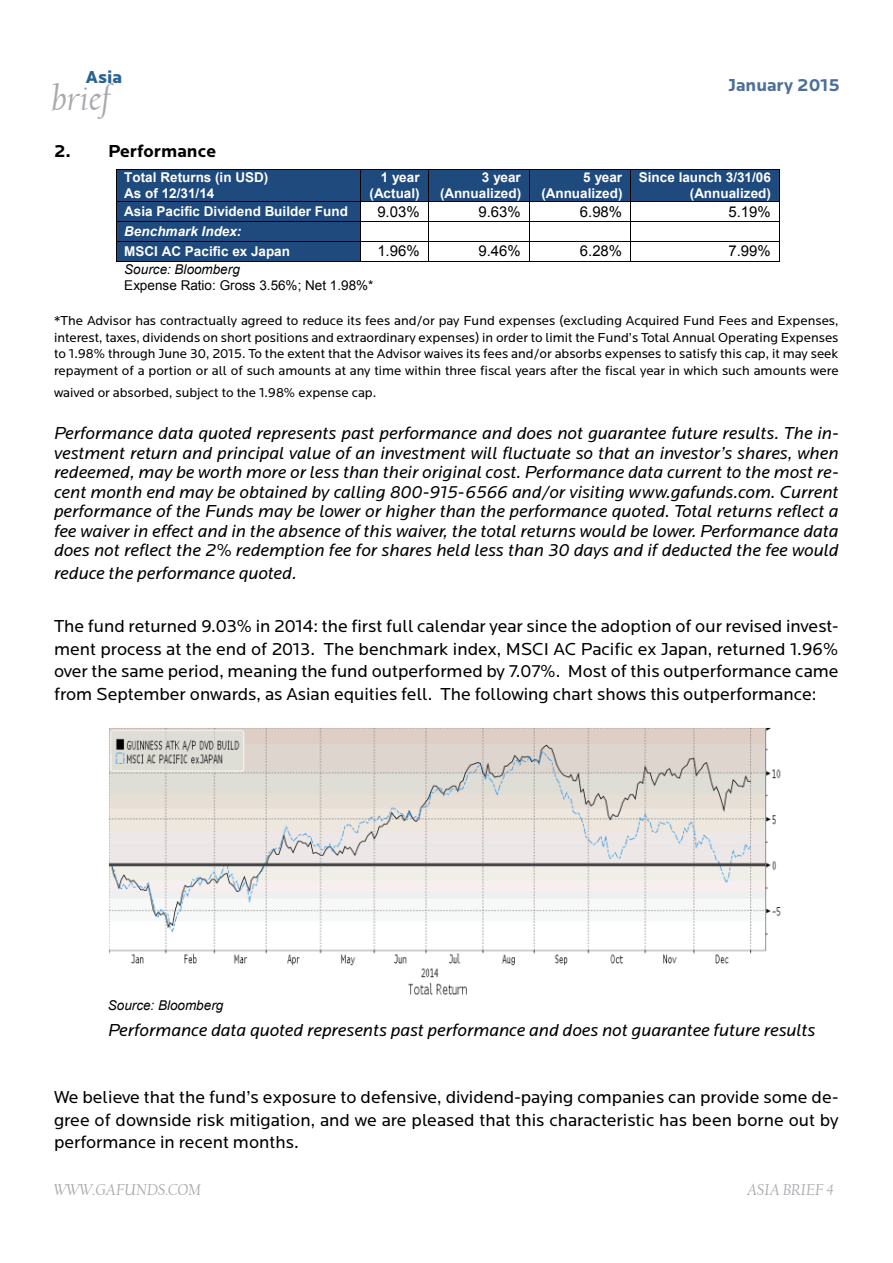
<style>
.page{position:relative;width:893px;height:1263px;background:#fff}
.page>*{position:absolute;margin:0;border:0;box-sizing:border-box;transform-origin:0 0}
.t1{font:italic 36px "Californian FB";color:#a7a9ac}
.t2{font:italic 18px/19.5px "Locator";color:#000;text-align:justify}
.t3{font:18px/22.5px "Locator";color:#000;text-align:justify}
.t4{font:700 18px "Locator";color:#000}
.t5{font:700 18px "Locator";color:#4c6e99}
.t6{font:900 18px "Locator";color:#286292}
.t7{font:italic 16.5px "Californian FB";color:#a7a9ac}
.t8{font:15px "Arial";color:#010101}
.t9{font:13.5px/16.5px "Locator";color:#000;text-align:justify}
.t10{font:700 13.5px/15.5px "Arial";color:#fff;text-align:right}
.t11{font:13.5px "Arial";letter-spacing:.005em;color:#020202}
.t12{font:italic 13.5px "Arial";letter-spacing:.005em;color:#010101}
.t13{font:italic 700 13.5px "Arial";color:#fff}
</style>
<div class="page">
<div style="left:117px;top:170px;width:243px;height:31px;background:#1f4a7e"></div>
<div style="left:361px;top:170px;width:67px;height:31px;background:#1f4a7e"></div>
<div style="left:428px;top:170px;width:101px;height:31px;background:#1f4a7e"></div>
<div style="left:530px;top:170px;width:100px;height:31px;background:#1f4a7e"></div>
<div style="left:631px;top:170px;width:148px;height:31px;background:#1f4a7e"></div>
<hr style="left:117px;top:169px;width:243px;height:1px;background:#010101">
<hr style="left:361px;top:169px;width:67px;height:1px;background:#010101">
<hr style="left:428px;top:169px;width:101px;height:1px;background:#010101">
<hr style="left:530px;top:169px;width:100px;height:1px;background:#010101">
<hr style="left:631px;top:169px;width:148px;height:1px;background:#010101">
<hr style="left:116px;top:170px;width:1px;height:31px;background:#010101">
<hr style="left:360px;top:170px;width:1px;height:31px;background:#010101">
<hr style="left:428px;top:170px;width:1px;height:31px;background:#010101">
<hr style="left:529px;top:170px;width:1px;height:31px;background:#010101">
<hr style="left:630px;top:170px;width:1px;height:31px;background:#010101">
<hr style="left:779px;top:170px;width:1px;height:31px;background:#010101">
<div style="left:117px;top:202px;width:243px;height:19px;background:#1f4a7e"></div>
<hr style="left:117px;top:201px;width:243px;height:1px;background:#010101">
<hr style="left:361px;top:201px;width:67px;height:1px;background:#010101">
<hr style="left:428px;top:201px;width:101px;height:1px;background:#010101">
<hr style="left:530px;top:201px;width:100px;height:1px;background:#010101">
<hr style="left:631px;top:201px;width:148px;height:1px;background:#010101">
<div style="left:117px;top:222px;width:243px;height:19px;background:#1f4a7e"></div>
<hr style="left:117px;top:221px;width:243px;height:1px;background:#010101">
<hr style="left:361px;top:221px;width:67px;height:1px;background:#010101">
<hr style="left:428px;top:221px;width:101px;height:1px;background:#010101">
<hr style="left:530px;top:221px;width:100px;height:1px;background:#010101">
<hr style="left:631px;top:221px;width:148px;height:1px;background:#010101">
<div style="left:117px;top:242px;width:243px;height:19px;background:#1f4a7e"></div>
<hr style="left:117px;top:241px;width:243px;height:1px;background:#010101">
<hr style="left:361px;top:241px;width:67px;height:1px;background:#010101">
<hr style="left:428px;top:241px;width:101px;height:1px;background:#010101">
<hr style="left:530px;top:241px;width:100px;height:1px;background:#010101">
<hr style="left:631px;top:241px;width:148px;height:1px;background:#010101">
<svg style="left:116px;top:201px;width:1px;height:61px"></svg>
<hr style="left:117px;top:261px;width:243px;height:1px;background:#010101">
<svg style="left:360px;top:201px;width:1px;height:61px"></svg>
<hr style="left:361px;top:261px;width:67px;height:1px;background:#010101">
<svg style="left:428px;top:202px;width:1px;height:59px"></svg>
<hr style="left:428px;top:261px;width:101px;height:1px;background:#010101">
<svg style="left:529px;top:201px;width:1px;height:61px"></svg>
<hr style="left:530px;top:261px;width:100px;height:1px;background:#010101">
<svg style="left:630px;top:201px;width:1px;height:61px"></svg>
<hr style="left:631px;top:261px;width:148px;height:1px;background:#010101">
<svg style="left:779px;top:201px;width:1px;height:61px"></svg>
<img style="left:108px;top:728px;width:673px;height:268px">
<p class="t6" style="left:86px;top:67px;width:38px">Asia</p>
<h1 class="t1" style="left:52px;top:78px;width:60px">brief</h1>
<p class="t4" style="left:54px;top:141px;width:164px">2. Performance</p>
<p class="t5" style="left:728px;top:75px;width:113px">January 2015</p>
<p class="t10" style="left:124px;top:170px;width:146px;text-align:left">Total Returns (in USD)<br>As of 12/31/14</p>
<p class="t10" style="left:370px;top:170px;width:52px">1 year (Actual)</p>
<p class="t10" style="left:440px;top:170px;width:83px">3 year (Annualized)</p>
<p class="t10" style="left:541px;top:170px;width:83px">5 year (Annualized)</p>
<p class="t10" style="left:639px;top:170px;width:134px">Since launch 3/31/06 (Annualized)</p>
<p class="t10" style="left:124px;top:204px;width:225px">Asia Pacific Dividend Builder Fund</p>
<p class="t8" style="left:377px;top:202px;width:44px">9.03%</p>
<p class="t8" style="left:478px;top:202px;width:44px">9.63%</p>
<p class="t8" style="left:580px;top:202px;width:44px">6.98%</p>
<p class="t8" style="left:728px;top:202px;width:44px">5.19%</p>
<p class="t13" style="left:124px;top:222px;width:119px">Benchmark Index:</p>
<p class="t10" style="left:124px;top:244px;width:167px">MSCI AC Pacific ex Japan</p>
<p class="t8" style="left:377px;top:241px;width:44px">1.96%</p>
<p class="t8" style="left:478px;top:241px;width:44px">9.46%</p>
<p class="t8" style="left:580px;top:241px;width:44px">6.28%</p>
<p class="t8" style="left:728px;top:241px;width:44px">7.99%</p>
<p class="t12" style="left:124px;top:260px;width:117px">Source: Bloomberg</p>
<p class="t11" style="left:124px;top:276px;width:251px">Expense Ratio: Gross 3.56%; Net 1.98%*</p>
<p class="t9" style="left:54px;top:313px;width:786px">*The Advisor has contractually agreed to reduce its fees and/or pay Fund expenses (excluding Acquired Fund Fees and Expenses, interest, taxes, dividends on short positions and extraordinary expenses) in order to limit the Fund’s Total Annual Operating Expenses to 1.98% through June 30, 2015. To the extent that the Advisor waives its fees and/or absorbs expenses to satisfy this cap, it may seek repayment of a portion or all of such amounts at any time within three fiscal years after the fiscal year in which such amounts were</p>
<p class="t9" style="left:54px;top:385px;width:324px">waived or absorbed, subject to the 1.98% expense cap.</p>
<p class="t2" style="left:54px;top:424px;width:786px">Performance data quoted represents past performance and does not guarantee future results. The in&shy;vestment return and principal value of an investment will fluctuate so that an investor’s shares, when redeemed, may be worth more or less than their original cost. Performance data current to the most re&shy;cent month end may be obtained by calling 800-915-6566 and/or visiting www.gafunds.com. Current performance of the Funds may be lower or higher than the performance quoted. Total returns reflect a fee waiver in effect and in the absence of this waiver, the total returns would be lower. Performance data does not reflect the 2% redemption fee for shares held less than 30 days and if deducted the fee would</p>
<p class="t2" style="left:54px;top:563px;width:244px">reduce the performance quoted.</p>
<p class="t3" style="left:54px;top:615px;width:786px">The fund returned 9.03% in 2014: the first full calendar year since the adoption of our revised invest&shy;ment process at the end of 2013. The benchmark index, MSCI AC Pacific ex Japan, returned 1.96% over the same period, meaning the fund outperformed by 7.07%. Most of this outperformance came from September onwards, as Asian equities fell. The following chart shows this outperformance:</p>
<p class="t12" style="left:108px;top:996px;width:117px">Source: Bloomberg</p>
<p class="t2" style="left:108px;top:1021px;width:709px">Performance data quoted represents past performance and does not guarantee future results</p>
<p class="t3" style="left:54px;top:1087px;width:786px">We believe that the fund’s exposure to defensive, dividend-paying companies can provide some de&shy;gree of downside risk mitigation, and we are pleased that this characteristic has been borne out by performance in recent months.</p>
<p class="t7" style="left:54px;top:1181px;width:148px">WWW.GAFUNDS.COM</p>
<p class="t7" style="left:747px;top:1181px;width:88px">ASIA BRIEF 4</p>
</div>
